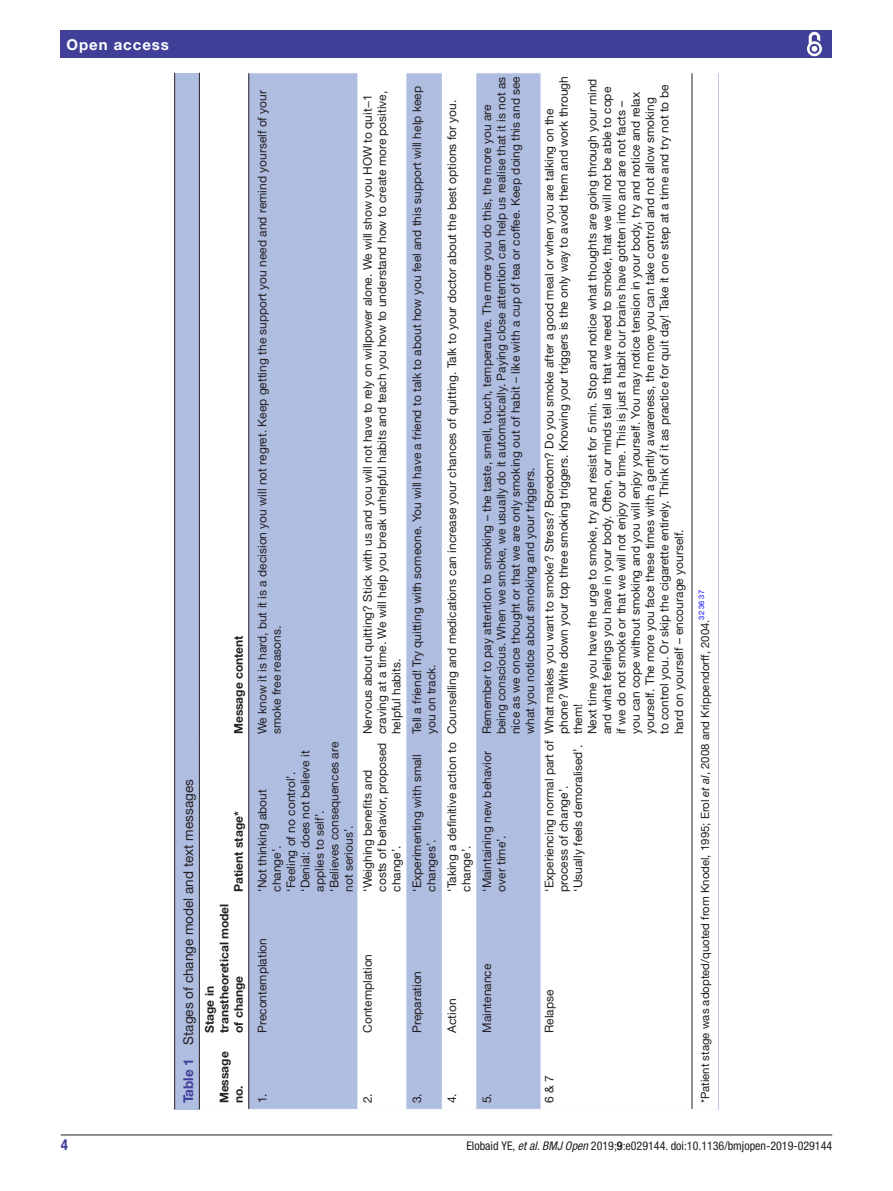
<style>
.page{position:relative;width:893px;height:1191px;background:#fff}
.page>*{position:absolute;margin:0;border:0;box-sizing:border-box;transform-origin:0 0}
.t1{font:700 15px "Helvetica Neue LT Std";letter-spacing:.065em;color:#fff}
.t2{font:700 condensed 15px "Helvetica Neue LT Std";color:#414099}
.t3{font:13.5px "Helvetica Neue LT Std";color:#231f20}
.t4{font:12px/14.4px "Helvetica Neue LT Std";color:#231f20}
.t5{font:700 12px/14.4px "Helvetica Neue LT Std";color:#231f20}
.t6{font:condensed 12px "Helvetica Neue LT Std";color:#231f20}
.t7{font:11.4px "Helvetica Neue LT Std";color:#231f20}
.s1{font-weight:700;color:#414099}
.s2{font-style:italic}
.s3{font-weight:700}
</style>
<div class="page">
<hr style="left:61px;top:1134px;width:771px;height:1px;background:#231f20">
<div style="left:61px;top:31px;width:771px;height:27px;background:#414099"></div>
<svg style="left:807px;top:31px;width:15px;height:26px"></svg>
<div style="left:175px;top:73px;width:543px;height:1036px;background:#afbde1"></div>
<hr style="left:174px;top:73px;width:1px;height:1036px;background:#231f20">
<div style="left:200px;top:73px;width:518px;height:1036px;background:#fff"></div>
<svg style="left:249px;top:73px;width:291px;height:1036px"></svg>
<hr style="left:199px;top:1038px;width:1px;height:71px;background:#231f20">
<hr style="left:248px;top:1038px;width:1px;height:71px;background:#231f20">
<hr style="left:199px;top:897px;width:1px;height:141px;background:#231f20">
<hr style="left:248px;top:897px;width:1px;height:141px;background:#231f20">
<hr style="left:199px;top:740px;width:1px;height:157px;background:#231f20">
<hr style="left:248px;top:740px;width:1px;height:157px;background:#231f20">
<hr style="left:199px;top:73px;width:1px;height:667px;background:#231f20">
<hr style="left:248px;top:73px;width:1px;height:667px;background:#231f20">
<hr style="left:692px;top:897px;width:1px;height:141px;background:#231f20">
<hr style="left:692px;top:740px;width:1px;height:157px;background:#231f20">
<hr style="left:692px;top:73px;width:1px;height:667px;background:#231f20">
<hr style="left:692px;top:1038px;width:1px;height:71px;background:#231f20">
<hr style="left:708px;top:73px;width:2px;height:1030px;background:#fff">
<p class="t1" style="left:66px;top:35px;width:104px">Open access</p>
<p class="t5" style="left:231px;top:734px;width:100px;rotate:-90deg">Message content</p>
<p class="t3" style="left:180px;top:1103px;width:325px;rotate:-90deg"><span class="s1">Table 1</span> Stages of change model and text messages</p>
<p class="t5" style="left:231px;top:891px;width:82px;rotate:-90deg">Patient stage*</p>
<p class="t5" style="left:202px;top:1032px;width:131px;rotate:-90deg">Stage in transtheoretical model of change</p>
<p class="t5" style="left:217px;top:1103px;width:53px;rotate:-90deg">Message no.</p>
<p class="t4" style="left:255px;top:734px;width:645px;rotate:-90deg">We know it is hard, but it is a decision you will not regret. Keep getting the support you need and remind yourself of your smoke free reasons.</p>
<p class="t4" style="left:255px;top:891px;width:151px;rotate:-90deg">‘Not thinking about change’.<br>‘Feeling of no control’. ‘Denial: does not believe it applies to self’.<br>‘Believes consequences are not serious’.</p>
<p class="t4" style="left:360px;top:734px;width:645px;rotate:-90deg">Nervous about quitting? Stick with us and you will not have to rely on willpower alone. We will show you HOW to quit−1 craving at a time. We will help you break unhelpful habits and teach you how to understand how to create more positive, helpful habits.</p>
<p class="t4" style="left:360px;top:891px;width:151px;rotate:-90deg">‘Weighing benefits and costs of behavior, proposed change’.</p>
<p class="t4" style="left:410px;top:734px;width:649px;rotate:-90deg">Tell a friend! Try quitting with someone. You will have a friend to talk to about how you feel and this support will help keep you on track.</p>
<p class="t4" style="left:410px;top:891px;width:139px;rotate:-90deg">‘Experimenting with small changes’.</p>
<p class="t4" style="left:444px;top:734px;width:636px;rotate:-90deg">Counselling and medications can increase your chances of quitting. Talk to your doctor about the best options for you.</p>
<p class="t4" style="left:444px;top:891px;width:151px;rotate:-90deg">‘Taking a definitive action to change’.</p>
<p class="t4" style="left:479px;top:734px;width:659px;rotate:-90deg">Remember to pay attention to smoking – the taste, smell, touch, temperature. The more you do this, the more you are being conscious. When we smoke, we usually do it automatically. Paying close attention can help us realise that it is not as nice as we once thought or that we are only smoking out of habit – like with a cup of tea or coffee. Keep doing this and see what you notice about smoking and your triggers.</p>
<p class="t4" style="left:542px;top:734px;width:659px;rotate:-90deg">What makes you want to smoke? Stress? Boredom? Do you smoke after a good meal or when you are talking on the phone? Write down your top three smoking triggers. Knowing your triggers is the only way to avoid them and work through them!<br>Next time you have the urge to smoke, try and resist for 5min. Stop and notice what thoughts are going through your mind and what feelings you have in your body. Often, our minds tell us that we need to smoke, that we will not be able to cope<br>if we do not smoke or that we will not enjoy our time. This is just a habit our brains have gotten into and are not facts –<br>you can cope without smoking and you will enjoy yourself. You may notice tension in your body, try and notice and relax yourself. The more you face these times with a gently awareness, the more you can take control and not allow smoking<br>to control you. Or skip the cigarette entirely. Think of it as practice for quit day! Take it one step at a time and try not to be hard on yourself – encourage yourself.</p>
<p class="t4" style="left:479px;top:891px;width:142px;rotate:-90deg">‘Maintaining new behavior over time’.</p>
<p class="t4" style="left:542px;top:891px;width:153px;rotate:-90deg">‘Experiencing normal part of process of change’.<br>‘Usually feels demoralised’.</p>
<p class="t4" style="left:255px;top:1032px;width:96px;rotate:-90deg">Precontemplation</p>
<p class="t4" style="left:255px;top:1103px;width:12px;rotate:-90deg">1.</p>
<p class="t4" style="left:360px;top:1032px;width:80px;rotate:-90deg">Contemplation</p>
<p class="t4" style="left:360px;top:1103px;width:12px;rotate:-90deg">2.</p>
<p class="t4" style="left:410px;top:1032px;width:64px;rotate:-90deg">Preparation</p>
<p class="t4" style="left:444px;top:1032px;width:36px;rotate:-90deg">Action</p>
<p class="t4" style="left:410px;top:1103px;width:12px;rotate:-90deg">3.</p>
<p class="t4" style="left:444px;top:1103px;width:12px;rotate:-90deg">4.</p>
<p class="t4" style="left:479px;top:1032px;width:71px;rotate:-90deg">Maintenance</p>
<p class="t4" style="left:479px;top:1103px;width:12px;rotate:-90deg">5.</p>
<p class="t4" style="left:542px;top:1032px;width:45px;rotate:-90deg">Relapse</p>
<p class="t4" style="left:542px;top:1103px;width:29px;rotate:-90deg">6 &amp; 7</p>
<p class="t7" style="left:698px;top:1103px;width:515px;rotate:-90deg">*Patient stage was adopted/quoted from Knodel, 1995; Erol <span class="s2">et al</span>, 2008 and Krippendorff, 2004.<sup>32</sup> <sup>36</sup> <sup>37</sup></p>
<p class="t2" style="left:61px;top:1135px;width:9px">4</p>
<p class="t6" style="left:466px;top:1138px;width:367px">Elobaid YE, <span class="s2">et al</span>. <span class="s2">BMJ Open</span> 2019;<span class="s3">9</span>:e029144. doi:10.1136/bmjopen-2019-029144</p>
</div>
